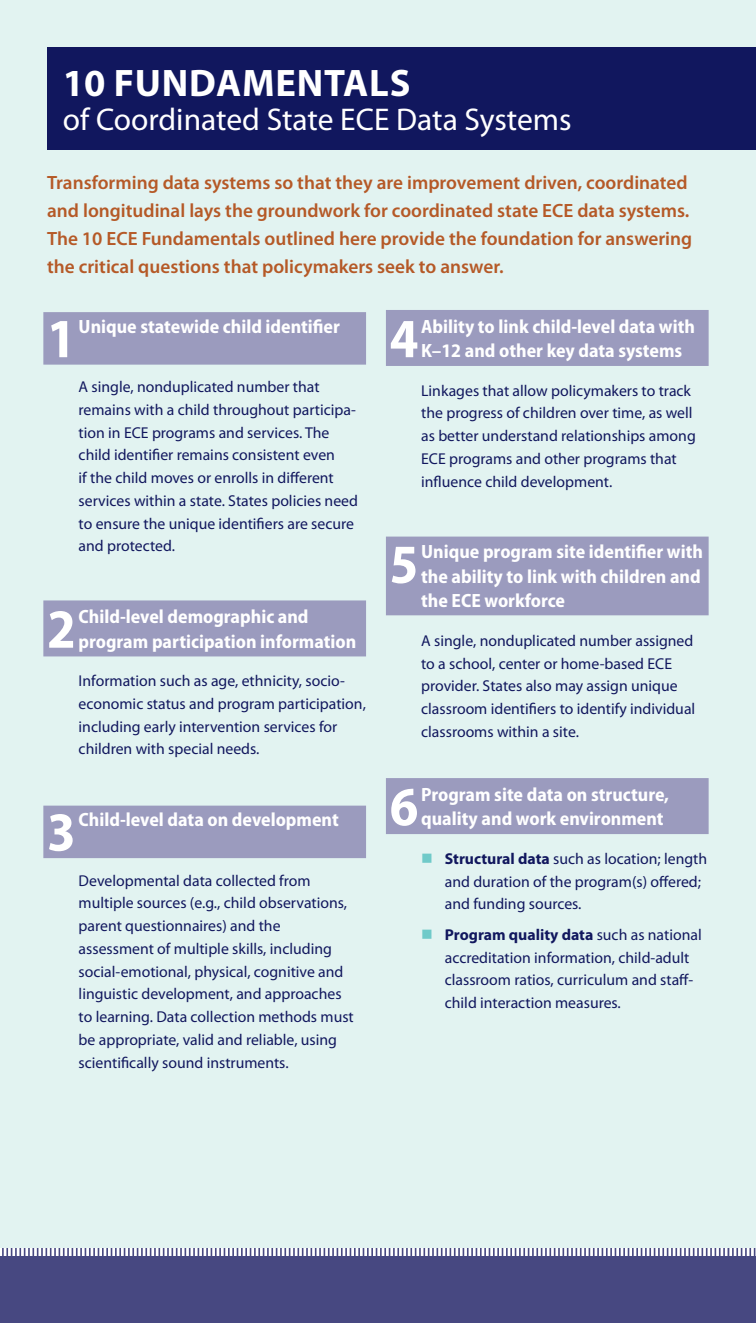
<style>
.page{position:relative;width:756px;height:1323px;background:#fff}
.page>*{position:absolute;margin:0;border:0;box-sizing:border-box;transform-origin:0 0}
.t1{font:700 semi-condensed 55.65px "Myriad Pro";color:#fff}
.t2{font:700 38.5px "Myriad Pro";color:#fff}
.t3{font:31.5px "Myriad Pro";color:#fff}
.t4{font:700 semi-condensed 19.25px/24.5px "Myriad Pro";color:#fff}
.t5{font:600 19.25px/28px "Myriad Pro";color:#b55927}
.t6{font:15.75px/22.8px "Myriad Pro";color:#11175e}
.s1{font-weight:700}
</style>
<div class="page">
<div style="left:0;top:1257px;width:756px;height:66px;background:#474881"></div>
<svg style="left:0;top:1248px;width:756px;height:9px"></svg>
<div style="left:0;top:0;width:756px;height:1248px;background:#e2f3f1"></div>
<div style="left:47px;top:47px;width:709px;height:103px;background:#11175e"></div>
<div style="left:43px;top:312px;width:323px;height:53px;background:#9b9bbe"></div>
<div style="left:43px;top:600px;width:323px;height:56px;background:#9b9bbe"></div>
<div style="left:43px;top:806px;width:323px;height:52px;background:#9b9bbe"></div>
<div style="left:386px;top:310px;width:323px;height:56px;background:#9b9bbe"></div>
<div style="left:386px;top:537px;width:323px;height:78px;background:#9b9bbe"></div>
<div style="left:386px;top:778px;width:323px;height:56px;background:#9b9bbe"></div>
<h2 class="t2" style="left:63px;top:58px;width:345px">10 Fundamentals</h2>
<h3 class="t3" style="left:63px;top:100px;width:510px">of Coordinated State ECE Data Systems</h3>
<p class="t5" style="left:47px;top:168px;width:647px">Transforming data systems so that they are improvement driven, coordinated and longitudinal lays the groundwork for coordinated state ECE data systems.<br>The 10 ECE Fundamentals outlined here provide the foundation for answering the critical questions that policymakers seek to answer.</p>
<h1 class="t1" style="left:47px;top:307px;width:30px">1</h1>
<p class="t4" style="left:79px;top:314px;width:263px">Unique statewide child identifier</p>
<p class="t6" style="left:79px;top:375px;width:281px">A single, nonduplicated number that remains with a child throughout participa&shy;tion in ECE programs and services. The child identifier remains consistent even<br>if the child moves or enrolls in different services within a state. States policies need to ensure the unique identifiers are secure and protected.</p>
<h1 class="t1" style="left:47px;top:598px;width:30px">2</h1>
<p class="t4" style="left:79px;top:605px;width:279px">Child-level demographic and program participation information</p>
<p class="t6" style="left:79px;top:669px;width:289px">Information such as age, ethnicity, socio&shy;economic status and program participation, including early intervention services for children with special needs.</p>
<h1 class="t1" style="left:47px;top:801px;width:30px">3</h1>
<p class="t4" style="left:79px;top:808px;width:262px">Child-level data on development</p>
<p class="t6" style="left:79px;top:869px;width:277px">Developmental data collected from multiple sources (e.g., child observations, parent questionnaires) and the assessment of multiple skills, including social-emotional, physical, cognitive and linguistic development, and approaches to learning. Data collection methods must be appropriate, valid and reliable, using scientifically sound instruments.</p>
<h1 class="t1" style="left:390px;top:307px;width:30px">4</h1>
<p class="t4" style="left:421px;top:314px;width:275px">Ability to link child-level data with<br>K–12 and other key data systems</p>
<p class="t6" style="left:421px;top:379px;width:276px">Linkages that allow policymakers to track the progress of children over time, as well as better understand relationships among ECE programs and other programs that influence child development.</p>
<h1 class="t1" style="left:390px;top:533px;width:30px">5</h1>
<p class="t4" style="left:421px;top:540px;width:283px;text-align:justify">Unique program site identifier with the ability to link with children and the ECE workforce</p>
<p class="t6" style="left:421px;top:629px;width:276px">A single, nonduplicated number assigned to a school, center or home-based ECE provider. States also may assign unique classroom identifiers to identify individual classrooms within a site.</p>
<h1 class="t1" style="left:390px;top:776px;width:30px">6</h1>
<p class="t4" style="left:421px;top:782px;width:249px">Program site data on structure, quality and work environment</p>
<p class="t6" style="left:445px;top:847px;width:264px"><span class="s1">Structural data</span> such as location; length and duration of the program(s) offered; and funding sources.</p>
<p class="t6" style="left:445px;top:923px;width:258px"><span class="s1">Program quality data</span> such as national accreditation information, child-adult classroom ratios, curriculum and staff&shy;child interaction measures.</p>
</div>
